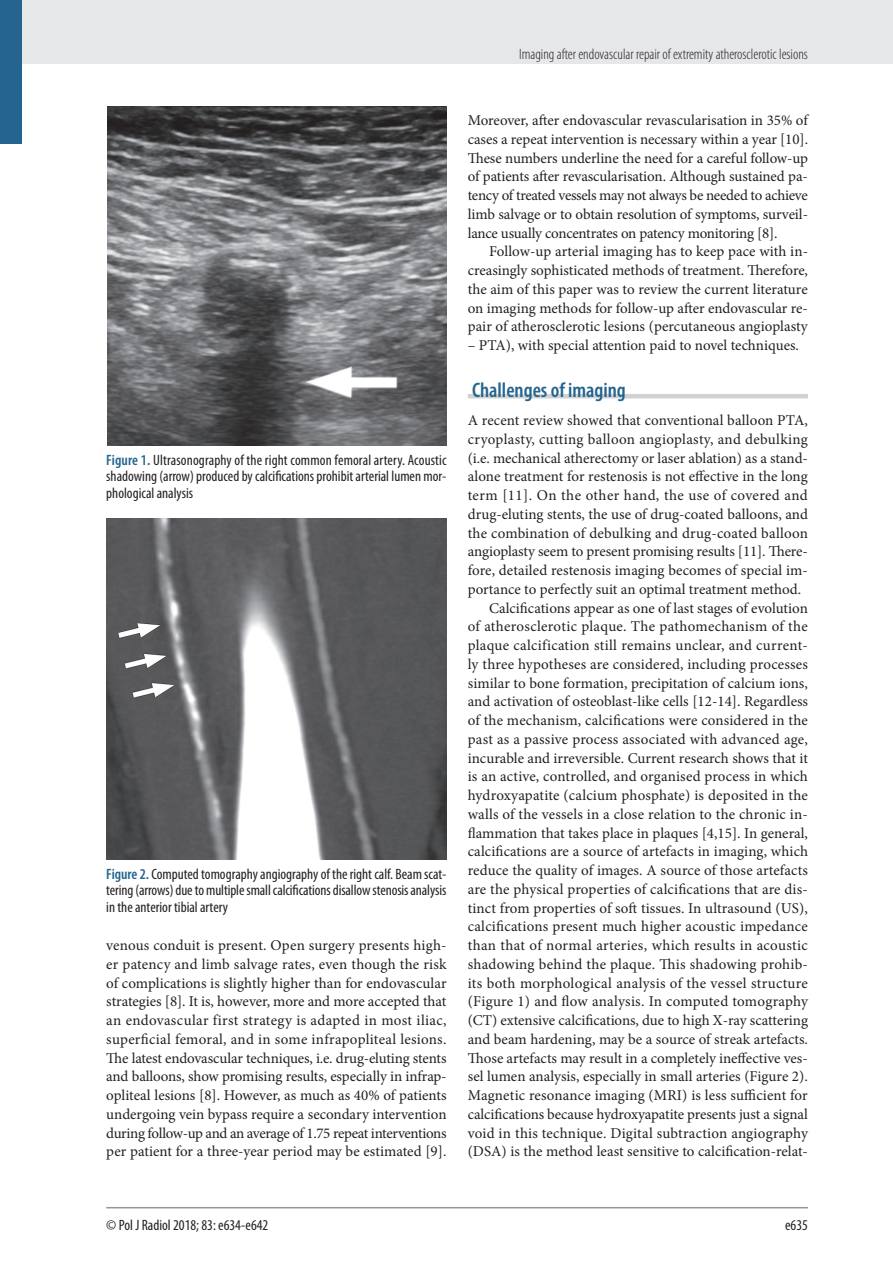
<style>
.page{position:relative;width:893px;height:1263px;background:#fff}
.page>*{position:absolute;margin:0;border:0;box-sizing:border-box;transform-origin:0 0}
.t1{font:600 condensed 21px "Myriad Pro";color:#24648f}
.t2{font:15px/18.8px "Minion Pro";letter-spacing:.005em;color:#231f20;text-align:justify}
.t3{font:condensed 15px/16.5px "Myriad Pro";color:#231f20;text-align:justify}
.t4{font:15px "Minion Pro";letter-spacing:.025em;color:#231f20}
.t5{font:300 condensed 15px "Myriad Pro";color:#231f20}
.s1{font-weight:600;color:#24648f}
</style>
<div class="page">
<div style="left:0;top:0;width:893px;height:64px;background:#e6e7e9"></div>
<hr style="left:106px;top:1207px;width:702px;height:1px;background:#939598">
<div style="left:0;top:0;width:21px;height:144px;background:#24648f"></div>
<hr style="left:468px;top:394px;width:340px;height:4px;background:#d1d2d4">
<img style="left:108px;top:106px;width:338px;height:339px">
<img style="left:106px;top:519px;width:340px;height:340px">
<p class="t3" style="left:106px;top:452px;width:342px"><span class="s1">Figure 1.</span> Ultrasonography of the right common femoral artery. Acoustic shadowing (arrow) produced by calcifications prohibit arterial lumen mor&shy;phological analysis</p>
<p class="t3" style="left:106px;top:865px;width:342px"><span class="s1">Figure 2.</span> Computed tomography angiography of the right calf. Beam scat&shy;tering (arrows) due to multiple small calcifications disallow stenosis analysis in the anterior tibial artery</p>
<p class="t2" style="left:106px;top:936px;width:342px">venous conduit is present. Open surgery presents high&shy;er patency and limb salvage rates, even though the risk of complications is slightly higher than for endovascular strategies [8]. It is, however, more and more accepted that an endovascular first strategy is adapted in most iliac, superficial femoral, and in some infrapopliteal lesions.<br>The latest endovascular techniques, i.e. drug-eluting stents and balloons, show promising results, especially in infrap&shy;opliteal lesions [8]. However, as much as 40% of patients undergoing vein bypass require a secondary intervention during follow-up and an average of 1.75 repeat interventions per patient for a three-year period may be estimated [9].</p>
<p class="t5" style="left:519px;top:45px;width:290px">Imaging after endovascular repair of extremity atherosclerotic lesions</p>
<p class="t2" style="left:468px;top:111px;width:342px">Moreover, after endovascular revascularisation in 35% of cases a repeat intervention is necessary within a year [10].<br>These numbers underline the need for a careful follow-up of patients after revascularisation. Although sustained pa&shy;tency of treated vessels may not always be needed to achieve limb salvage or to obtain resolution of symptoms, surveil&shy;lance usually concentrates on patency monitoring [8].</p>
<p class="t2" style="left:468px;top:242px;width:342px;text-indent:21px">Follow-up arterial imaging has to keep pace with in&shy;creasingly sophisticated methods of treatment. Therefore, the aim of this paper was to review the current literature on imaging methods for follow-up after endovascular re&shy;pair of atherosclerotic lesions (percutaneous angioplasty</p>
<p class="t2" style="left:468px;top:336px;width:333px">– PTA), with special attention paid to novel techniques.</p>
<h1 class="t1" style="left:472px;top:377px;width:155px">Challenges of imaging</h1>
<p class="t2" style="left:468px;top:411px;width:342px">A recent review showed that conventional balloon PTA,</p>
<p class="t2" style="left:468px;top:430px;width:342px">cryoplasty, cutting balloon angioplasty, and debulking</p>
<p class="t2" style="left:468px;top:448px;width:342px">(i.e. mechanical atherectomy or laser ablation) as a stand-</p>
<p class="t2" style="left:468px;top:467px;width:342px">alone treatment for restenosis is not effective in the long</p>
<p class="t4" style="left:468px;top:485px;width:342px">term [11]. On the other hand, the use of covered and</p>
<p class="t2" style="left:468px;top:505px;width:342px">drug-eluting stents, the use of drug-coated balloons, and</p>
<p class="t2" style="left:468px;top:523px;width:342px">the combination of debulking and drug-coated balloon</p>
<p class="t2" style="left:468px;top:542px;width:342px">angioplasty seem to present promising results [11]. There-</p>
<p class="t2" style="left:468px;top:561px;width:342px">fore, detailed restenosis imaging becomes of special im-</p>
<p class="t2" style="left:468px;top:580px;width:335px">portance to perfectly suit an optimal treatment method.</p>
<p class="t2" style="left:489px;top:598px;width:320px">Calcifications appear as one of last stages of evolution</p>
<p class="t2" style="left:468px;top:617px;width:342px">of atherosclerotic plaque. The pathomechanism of the</p>
<p class="t2" style="left:468px;top:636px;width:342px">plaque calcification still remains unclear, and current-</p>
<p class="t2" style="left:468px;top:655px;width:342px">ly three hypotheses are considered, including processes</p>
<p class="t2" style="left:468px;top:673px;width:342px">similar to bone formation, precipitation of calcium ions,</p>
<p class="t2" style="left:468px;top:692px;width:342px">and activation of osteoblast-like cells [12-14]. Regardless</p>
<p class="t2" style="left:468px;top:711px;width:342px">of the mechanism, calcifications were considered in the</p>
<p class="t2" style="left:468px;top:730px;width:342px">past as a passive process associated with advanced age,</p>
<p class="t2" style="left:468px;top:748px;width:342px">incurable and irreversible. Current research shows that it</p>
<p class="t2" style="left:468px;top:767px;width:342px">is an active, controlled, and organised process in which</p>
<p class="t2" style="left:468px;top:786px;width:342px">hydroxyapatite (calcium phosphate) is deposited in the</p>
<p class="t2" style="left:468px;top:805px;width:342px">walls of the vessels in a close relation to the chronic in-</p>
<p class="t2" style="left:468px;top:823px;width:342px">flammation that takes place in plaques [4,15]. In general,</p>
<p class="t2" style="left:468px;top:842px;width:342px">calcifications are a source of artefacts in imaging, which</p>
<p class="t2" style="left:468px;top:861px;width:342px">reduce the quality of images. A source of those artefacts</p>
<p class="t2" style="left:468px;top:880px;width:342px">are the physical properties of calcifications that are dis-</p>
<p class="t2" style="left:468px;top:898px;width:342px">tinct from properties of soft tissues. In ultrasound (US),</p>
<p class="t2" style="left:468px;top:917px;width:342px">calcifications present much higher acoustic impedance</p>
<p class="t4" style="left:468px;top:935px;width:342px">than that of normal arteries, which results in acoustic</p>
<p class="t2" style="left:468px;top:955px;width:342px">shadowing behind the plaque. This shadowing prohib-</p>
<p class="t2" style="left:468px;top:973px;width:342px">its both morphological analysis of the vessel structure</p>
<p class="t2" style="left:468px;top:992px;width:342px">(Figure 1) and flow analysis. In computed tomography</p>
<p class="t2" style="left:468px;top:1011px;width:342px">(CT) extensive calcifications, due to high X-ray scattering</p>
<p class="t2" style="left:468px;top:1030px;width:342px">and beam hardening, may be a source of streak artefacts.</p>
<p class="t2" style="left:468px;top:1048px;width:342px">Those artefacts may result in a completely ineffective ves-</p>
<p class="t2" style="left:468px;top:1067px;width:341px">sel lumen analysis, especially in small arteries (Figure 2).</p>
<p class="t2" style="left:468px;top:1086px;width:342px">Magnetic resonance imaging (MRI) is less sufficient for</p>
<p class="t2" style="left:468px;top:1105px;width:342px">calcifications because hydroxyapatite presents just a signal</p>
<p class="t2" style="left:468px;top:1123px;width:342px">void in this technique. Digital subtraction angiography</p>
<p class="t2" style="left:468px;top:1142px;width:342px">(DSA) is the method least sensitive to calcification-relat-</p>
<p class="t3" style="left:106px;top:1216px;width:164px">© Pol J Radiol 2018; 83: e634-e642</p>
<p class="t3" style="left:785px;top:1216px;width:24px">e635</p>
</div>
